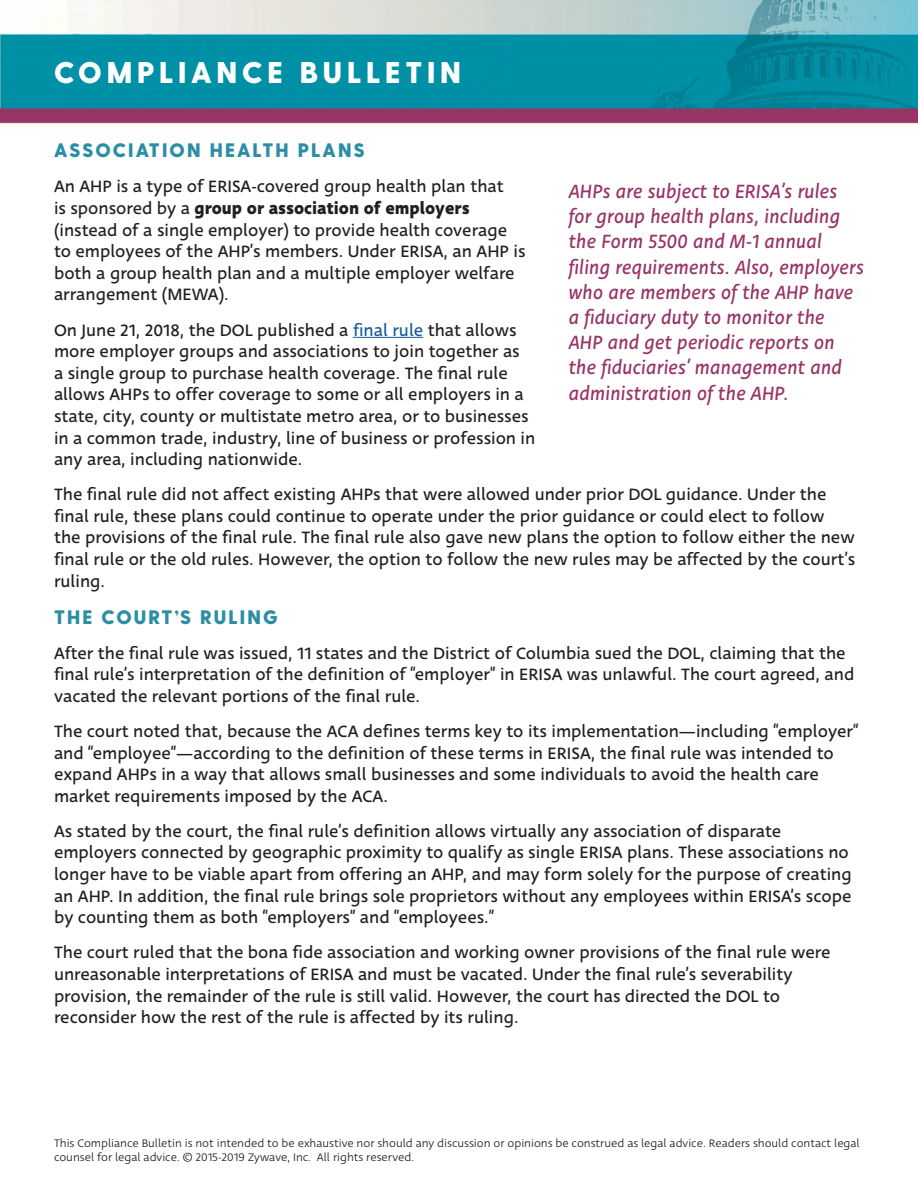
<style>
.page{position:relative;width:918px;height:1188px;background:#fff}
.page>*{position:absolute;margin:0;border:0;box-sizing:border-box;transform-origin:0 0}
.t1{font:800 30px "Greycliff CF";letter-spacing:.16em;color:#fff}
.Sidebar_content{font:italic 21px/25.2px "Deva Ideal";color:#983366}
.t2{font:800 19.5px "Greycliff CF";letter-spacing:.11em;color:#2c8ea5}
.t3{font:18px/21.6px "Deva Ideal";color:#231f20}
.t4{font:12px/14.4px "Deva Ideal";color:#231f20}
.s1{font-weight:700}
.s2{color:#175d9e}
</style>
<div class="page">
<img style="left:0;top:0;width:918px;height:124px">
<hr style="left:353px;top:337px;width:70px;height:1px;background:#175d9e">
<h1 class="t1" style="left:54px;top:54px;width:408px">COMPLIANCE BULLETIN</h1>
<h2 class="t2" style="left:54px;top:139px;width:312px">ASSOCIATION HEALTH PLANS</h2>
<p class="t3" style="left:54px;top:176px;width:473px">An AHP is a type of ERISA-covered group health plan that<br>is sponsored by a <span class="s1">group or association of employers </span>(instead of a single employer) to provide health coverage to employees of the AHP’s members. Under ERISA, an AHP is both a group health plan and a multiple employer welfare arrangement (MEWA).</p>
<p class="t3" style="left:54px;top:319px;width:483px">On June 21, 2018, the DOL published a <span class="s2">final rule</span> that allows more employer groups and associations to join together as<br>a single group to purchase health coverage. The final rule allows AHPs to offer coverage to some or all employers in a state, city, county or multistate metro area, or to businesses in a common trade, industry, line of business or profession in any area, including nationwide.</p>
<p class="t3" style="left:54px;top:484px;width:803px">The final rule did not affect existing AHPs that were allowed under prior DOL guidance. Under the final rule, these plans could continue to operate under the prior guidance or could elect to follow the provisions of the final rule. The final rule also gave new plans the option to follow either the new final rule or the old rules. However, the option to follow the new rules may be affected by the court’s ruling.</p>
<h2 class="t2" style="left:54px;top:605px;width:225px">THE COURT’S RULING</h2>
<p class="t3" style="left:54px;top:642px;width:802px">After the final rule was issued, 11 states and the District of Columbia sued the DOL, claiming that the final rule’s interpretation of the definition of “employer” in ERISA was unlawful. The court agreed, and vacated the relevant portions of the final rule.</p>
<p class="t3" style="left:54px;top:721px;width:806px">The court noted that, because the ACA defines terms key to its implementation—including “employer” and “employee”—according to the definition of these terms in ERISA, the final rule was intended to expand AHPs in a way that allows small businesses and some individuals to avoid the health care market requirements imposed by the ACA.</p>
<p class="t3" style="left:54px;top:821px;width:799px">As stated by the court, the final rule’s definition allows virtually any association of disparate employers connected by geographic proximity to qualify as single ERISA plans. These associations no longer have to be viable apart from offering an AHP, and may form solely for the purpose of creating an AHP. In addition, the final rule brings sole proprietors without any employees within ERISA’s scope by counting them as both “employers” and “employees.”</p>
<p class="t3" style="left:54px;top:942px;width:778px">The court ruled that the bona fide association and working owner provisions of the final rule were unreasonable interpretations of ERISA and must be vacated. Under the final rule’s severability provision, the remainder of the rule is still valid. However, the court has directed the DOL to reconsider how the rest of the rule is affected by its ruling.</p>
<p class="Sidebar_content" style="left:568px;top:179px;width:297px">AHPs are subject to ERISA’s rules for group health plans, including the Form 5500 and M-1 annual filing requirements. Also, employers who are members of the AHP have a fiduciary duty to monitor the<br>AHP and get periodic reports on the fiduciaries’ management and administration of the AHP.</p>
<p class="t4" style="left:54px;top:1136px;width:807px">This Compliance Bulletin is not intended to be exhaustive nor should any discussion or opinions be construed as legal advice. Readers should contact legal counsel for legal advice. © 2015-2019 Zywave, Inc. All rights reserved.</p>
</div>
